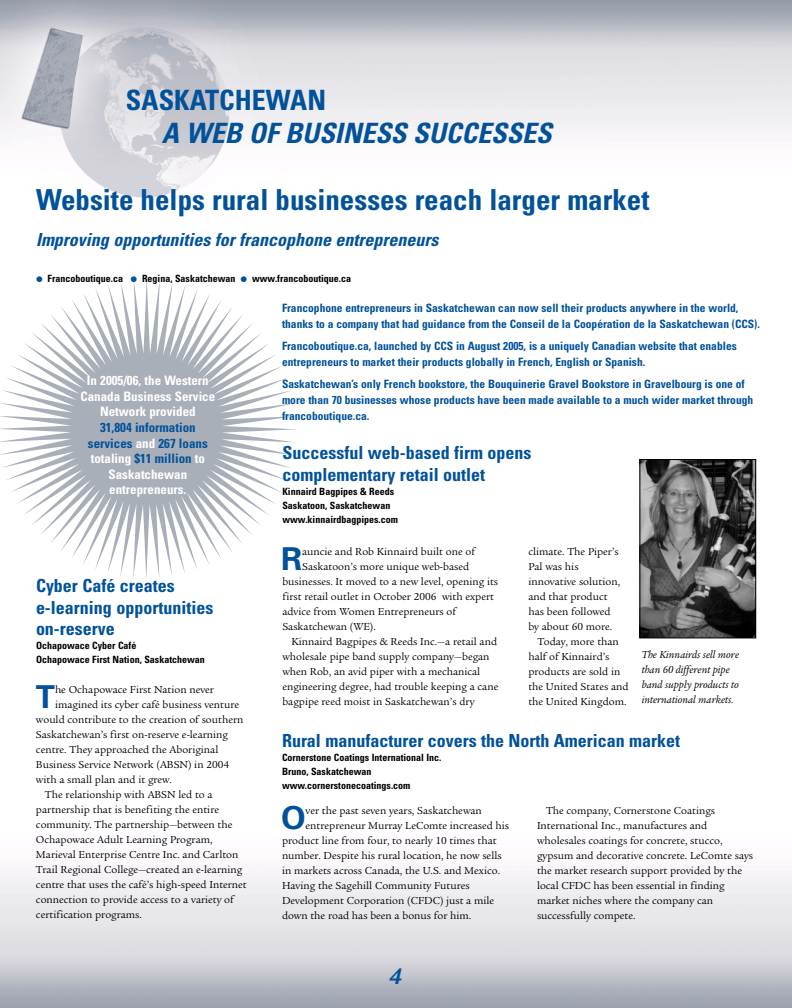
<style>
.page{position:relative;width:792px;height:1008px;background:#fff}
.page>*{position:absolute;margin:0;border:0;box-sizing:border-box;transform-origin:0 0}
.t1{font:700 31.6px "Univers";color:#01529a}
.t2{font:700 condensed 29px "Univers";color:#01529a}
.t3{font:italic 700 condensed 28px "Univers";color:#01529a}
.t4{font:700 condensed 28px "Univers";color:#01529a}
.t5{font:italic 700 24px "Legacy Sans";color:#01529a}
.t6{font:700 condensed 18px/21.6px "Univers";color:#01529a}
.t7{font:italic 700 condensed 18px "Univers";color:#01529a}
.t8{font:700 condensed 13px/15.6px "Univers";color:#01529a;text-align:center}
.t9{font:700 condensed 13px/15.6px "Univers";color:#fff;text-align:center}
.t10{font:700 condensed 11.5px/16px "Univers";color:#01529a}
.t11{font:11px/15px "Legacy Serif";color:#000}
.t12{font:italic 11px/15px "Legacy Serif";color:#000}
.t13{font:700 condensed 10px/14px "Univers";color:#000}
.s1{font-size:16px;color:#01529a}
.s2{color:#fff}
</style>
<div class="page">
<img style="left:0;top:0;width:792px;height:1008px">
<img style="left:0;top:278px;width:297px;height:302px">
<img style="left:642px;top:461px;width:112px;height:175px">
<div style="left:640px;top:459px;width:116px;height:179px;border:1px solid #000"></div>
<h3 class="t4" style="left:126px;top:90px;width:202px">SASKATCHEWAN</h3>
<h3 class="t3" style="left:162px;top:123px;width:397px">A WEB OF BUSINESS SUCCESSES</h3>
<h2 class="t2" style="left:36px;top:189px;width:615px">Website helps rural businesses reach larger market</h2>
<h3 class="t7" style="left:36px;top:233px;width:408px">Improving opportunities forfrancophone entrepreneurs</h3>
<p class="t13" style="left:36px;top:272px;width:317px"><span class="s1">•</span> Francoboutique.ca <span class="s1">•</span> Regina, Saskatchewan <span class="s1">•</span> www.francoboutique.ca</p>
<p class="t9" style="left:80px;top:374px;width:136px">In 2005/06, the Western<br>Canada Business Service<br>Network provided</p>
<p class="t8" style="left:88px;top:421px;width:121px">31,804 information services <span class="s2">and</span> 267 loans <span class="s2">totaling</span> $11 million <span class="s2">to<br>Saskatchewan entrepreneurs.</span></p>
<h3 class="t6" style="left:36px;top:577px;width:179px">Cyber Café creates e-learning opportunities on-reserve</h3>
<p class="t13" style="left:36px;top:640px;width:170px">Ochapowace Cyber Café<br>Ochapowace First Nation, Saskatchewan</p>
<h1 class="t1" style="left:36px;top:686px;width:21px">T</h1>
<p class="t11" style="left:55px;top:684px;width:161px">he Ochapowace First Nation never</p>
<p class="t11" style="left:55px;top:699px;width:186px">imagined its cyber café business venture</p>
<p class="t11" style="left:36px;top:714px;width:209px">would contribute to the creation of southern</p>
<p class="t11" style="left:36px;top:729px;width:194px">Saskatchewan’s first on-reserve e-learning</p>
<p class="t11" style="left:36px;top:744px;width:184px">centre. They approached the Aboriginal</p>
<p class="t11" style="left:36px;top:759px;width:195px">Business Service Network (ABSN) in 2004</p>
<p class="t11" style="left:36px;top:774px;width:138px">with a small plan and it grew.</p>
<p class="t11" style="left:45px;top:789px;width:169px">The relationship with ABSN led to a</p>
<p class="t11" style="left:36px;top:804px;width:185px">partnership that is benefiting the entire</p>
<p class="t11" style="left:36px;top:819px;width:198px">community. The partnership—between the</p>
<p class="t11" style="left:36px;top:834px;width:178px">Ochapowace Adult Learning Program,</p>
<p class="t11" style="left:36px;top:849px;width:204px">Marieval Enterprise Centre Inc. and Carlton</p>
<p class="t11" style="left:36px;top:864px;width:208px">Trail Regional College—created an e-learning</p>
<p class="t11" style="left:36px;top:879px;width:212px">centre that uses the café’s high-speed Internet</p>
<p class="t11" style="left:36px;top:894px;width:199px">connection to provide access to a variety of</p>
<p class="t11" style="left:36px;top:909px;width:107px">certification programs.</p>
<p class="t10" style="left:282px;top:301px;width:480px">Francophone entrepreneurs in Saskatchewan can now sell their products anywhere in the world, thanks to a company that had guidance from the Conseil de la Coopération de la Saskatchewan (CCS).</p>
<p class="t10" style="left:282px;top:339px;width:456px">Francoboutique.ca, launched by CCS in August 2005, is a uniquely Canadian website that enables entrepreneurs to market their products globally in French, English or Spanish.</p>
<p class="t10" style="left:282px;top:377px;width:473px">Saskatchewan’s only French bookstore, the Bouquinerie Gravel Bookstore in Gravelbourg is one of more than 70 businesses whose products have been made available to a much wider market through francoboutique.ca.</p>
<h3 class="t6" style="left:282px;top:444px;width:251px">Successful web-based firm opens complementary retail outlet</h3>
<p class="t13" style="left:282px;top:485px;width:117px">Kinnaird Bagpipes &amp; Reeds<br>Saskatoon, Saskatchewan www.kinnairdbagpipes.com</p>
<h1 class="t1" style="left:281px;top:547px;width:23px">R</h1>
<p class="t11" style="left:302px;top:545px;width:174px">auncie and Rob Kinnaird built one of</p>
<p class="t11" style="left:302px;top:560px;width:169px">Saskatoon’s more unique web-based</p>
<p class="t11" style="left:282px;top:575px;width:217px">businesses. It moved to a new level, opening its</p>
<p class="t11" style="left:282px;top:590px;width:213px">first retail outlet in October 2006 with expert</p>
<p class="t11" style="left:282px;top:605px;width:175px">advice from Women Entrepreneurs of</p>
<p class="t11" style="left:282px;top:620px;width:95px">Saskatchewan (WE).</p>
<p class="t11" style="left:291px;top:635px;width:207px">Kinnaird Bagpipes &amp; Reeds Inc.—a retail and</p>
<p class="t11" style="left:282px;top:650px;width:209px">wholesale pipe band supply company—began</p>
<p class="t11" style="left:282px;top:665px;width:199px">when Rob, an avid piper with a mechanical</p>
<p class="t11" style="left:282px;top:680px;width:218px">engineering degree, had trouble keeping a cane</p>
<p class="t11" style="left:282px;top:695px;width:194px">bagpipe reed moist in Saskatchewan’s dry</p>
<p class="t11" style="left:528px;top:545px;width:92px">climate. The Piper’s</p>
<p class="t11" style="left:528px;top:560px;width:52px">Pal was his</p>
<p class="t11" style="left:528px;top:575px;width:93px">innovative solution,</p>
<p class="t11" style="left:528px;top:590px;width:81px">and that product</p>
<p class="t11" style="left:528px;top:605px;width:84px">has been followed</p>
<p class="t11" style="left:528px;top:620px;width:85px">by about 60 more.</p>
<p class="t11" style="left:537px;top:635px;width:83px">Today, more than</p>
<p class="t11" style="left:528px;top:650px;width:83px">half of Kinnaird’s</p>
<p class="t11" style="left:528px;top:665px;width:94px">products are sold in</p>
<p class="t11" style="left:528px;top:680px;width:102px">the United States and</p>
<p class="t11" style="left:528px;top:695px;width:100px">the United Kingdom.</p>
<p class="t12" style="left:642px;top:648px;width:99px">The Kinnairds sell more than 60 different pipe band supply products to international markets.</p>
<h3 class="t6" style="left:282px;top:731px;width:400px">Rural manufacturer covers the North American market</h3>
<p class="t13" style="left:282px;top:751px;width:161px">Cornerstone Coatings International Inc.<br>Bruno, Saskatchewan www.cornerstonecoatings.com</p>
<h1 class="t1" style="left:281px;top:807px;width:26px">O</h1>
<p class="t11" style="left:306px;top:804px;width:178px">ver the past seven years, Saskatchewan</p>
<p class="t11" style="left:306px;top:819px;width:205px">entrepreneur Murray LeComte increased his</p>
<p class="t11" style="left:282px;top:834px;width:216px">product line from four, to nearly 10 times that</p>
<p class="t11" style="left:282px;top:849px;width:221px">number. Despite his rural location, he now sells</p>
<p class="t11" style="left:282px;top:864px;width:220px">in markets across Canada, the U.S. and Mexico.</p>
<p class="t11" style="left:282px;top:879px;width:189px">Having the Sagehill Community Futures</p>
<p class="t11" style="left:282px;top:894px;width:214px">Development Corporation (CFDC) just a mile</p>
<p class="t11" style="left:282px;top:909px;width:191px">down the road has been a bonus for him.</p>
<h3 class="t5" style="left:389px;top:967px;width:15px">4</h3>
<p class="t11" style="left:537px;top:804px;width:218px;text-indent:9px">The company, Cornerstone Coatings International Inc., manufactures and wholesales coatings for concrete, stucco, gypsum and decorative concrete. LeComte says the market research support provided by the local CFDC has been essential in finding market niches where the company can successfully compete.</p>
</div>
